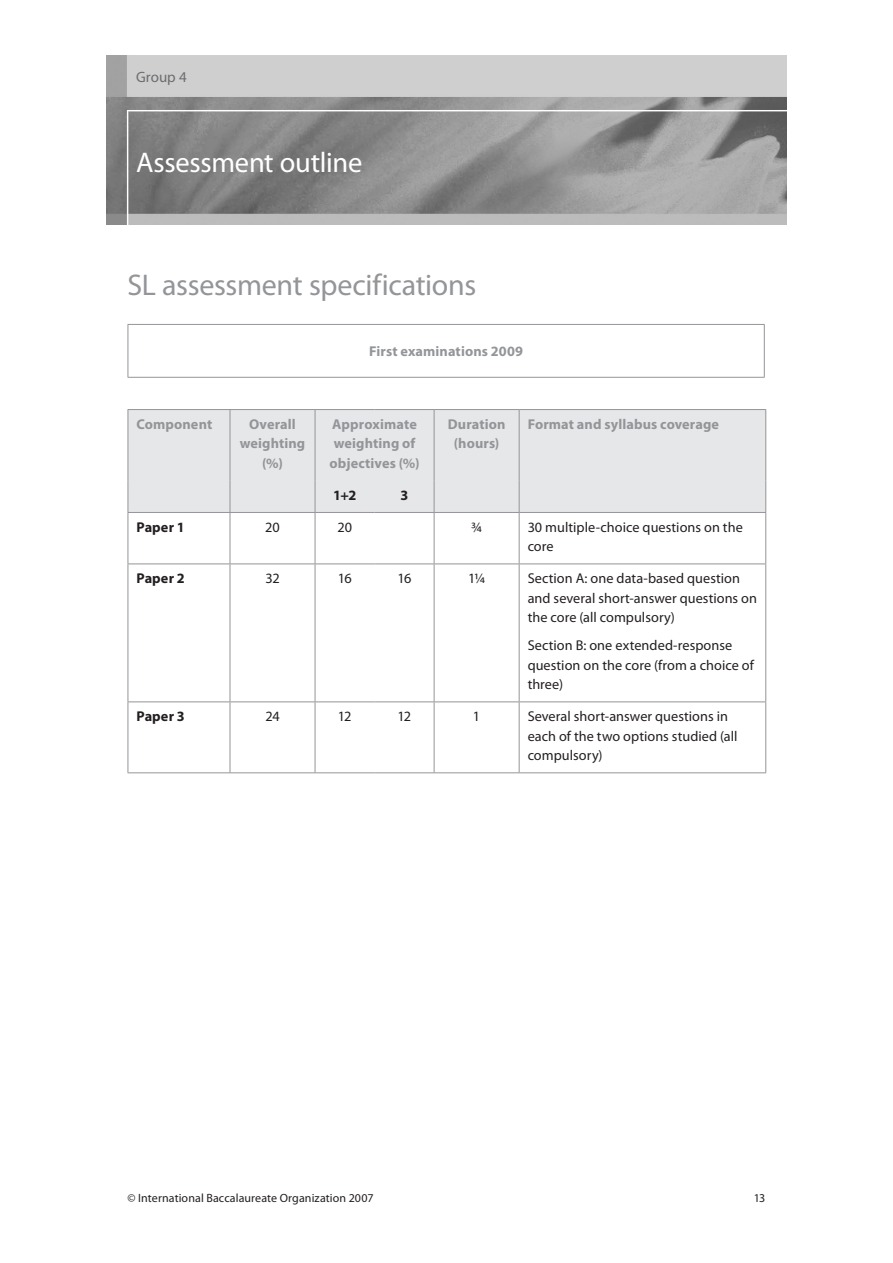
<style>
.page{position:relative;width:893px;height:1263px;background:#fff}
.page>*{position:absolute;margin:0;border:0;box-sizing:border-box;transform-origin:0 0}
.t1{font:30px "Myriad Pro";letter-spacing:-.01em;color:#939598}
.t2{font:28.5px "Myriad Pro";letter-spacing:-.01em;color:#fff}
.t3{font:15px "Myriad Pro";letter-spacing:.005em;color:#6c6d70}
.t4{font:14.25px/19.5px "Myriad Pro";letter-spacing:.005em;color:#231f20}
.t5{font:700 14.25px/19.5px "Myriad Pro";letter-spacing:.01em;color:#939598;text-align:center}
.t6{font:700 14.25px "Myriad Pro";letter-spacing:.01em;color:#231f20}
.t7{font:12px "Myriad Pro";letter-spacing:.01em;color:#231f20}
</style>
<div class="page">
<img style="left:107px;top:56px;width:679px;height:169px">
<hr style="left:128px;top:324px;width:637px;height:1px;background:#939598">
<hr style="left:128px;top:325px;width:1px;height:52px;background:#939598">
<hr style="left:764px;top:325px;width:1px;height:52px;background:#939598">
<hr style="left:128px;top:377px;width:637px;height:1px;background:#939598">
<div style="left:129px;top:410px;width:636px;height:102px;background:#e6e7e9"></div>
<hr style="left:315px;top:480px;width:1px;height:32px;background:#939598">
<hr style="left:434px;top:480px;width:1px;height:32px;background:#939598">
<hr style="left:128px;top:512px;width:102px;height:1px;background:#939598">
<hr style="left:128px;top:513px;width:1px;height:50px;background:#939598">
<hr style="left:230px;top:512px;width:85px;height:1px;background:#939598">
<hr style="left:230px;top:513px;width:1px;height:50px;background:#939598">
<hr style="left:315px;top:512px;width:60px;height:1px;background:#939598">
<hr style="left:315px;top:513px;width:1px;height:50px;background:#939598">
<hr style="left:375px;top:512px;width:59px;height:1px;background:#939598">
<hr style="left:434px;top:512px;width:85px;height:1px;background:#939598">
<hr style="left:434px;top:513px;width:1px;height:50px;background:#939598">
<hr style="left:519px;top:512px;width:247px;height:1px;background:#939598">
<hr style="left:519px;top:513px;width:1px;height:50px;background:#939598">
<hr style="left:765px;top:513px;width:1px;height:50px;background:#939598">
<hr style="left:128px;top:563px;width:102px;height:1px;background:#939598">
<hr style="left:128px;top:564px;width:1px;height:137px;background:#939598">
<hr style="left:230px;top:563px;width:85px;height:1px;background:#939598">
<hr style="left:230px;top:564px;width:1px;height:137px;background:#939598">
<hr style="left:315px;top:563px;width:60px;height:1px;background:#939598">
<hr style="left:315px;top:564px;width:1px;height:137px;background:#939598">
<hr style="left:375px;top:563px;width:59px;height:1px;background:#939598">
<hr style="left:434px;top:563px;width:85px;height:1px;background:#939598">
<hr style="left:434px;top:564px;width:1px;height:137px;background:#939598">
<hr style="left:519px;top:563px;width:247px;height:1px;background:#939598">
<hr style="left:519px;top:564px;width:1px;height:137px;background:#939598">
<hr style="left:765px;top:564px;width:1px;height:137px;background:#939598">
<hr style="left:128px;top:701px;width:102px;height:1px;background:#939598">
<hr style="left:128px;top:702px;width:1px;height:70px;background:#939598">
<hr style="left:230px;top:701px;width:85px;height:1px;background:#939598">
<hr style="left:230px;top:702px;width:1px;height:70px;background:#939598">
<hr style="left:315px;top:701px;width:60px;height:1px;background:#939598">
<hr style="left:315px;top:702px;width:1px;height:70px;background:#939598">
<hr style="left:375px;top:701px;width:59px;height:1px;background:#939598">
<hr style="left:434px;top:701px;width:85px;height:1px;background:#939598">
<hr style="left:434px;top:702px;width:1px;height:70px;background:#939598">
<hr style="left:519px;top:701px;width:247px;height:1px;background:#939598">
<hr style="left:519px;top:702px;width:1px;height:70px;background:#939598">
<hr style="left:765px;top:702px;width:1px;height:70px;background:#939598">
<hr style="left:128px;top:772px;width:102px;height:1px;background:#939598">
<hr style="left:230px;top:772px;width:85px;height:1px;background:#939598">
<hr style="left:315px;top:772px;width:60px;height:1px;background:#939598">
<hr style="left:375px;top:772px;width:59px;height:1px;background:#939598">
<hr style="left:434px;top:772px;width:85px;height:1px;background:#939598">
<hr style="left:519px;top:772px;width:247px;height:1px;background:#939598">
<hr style="left:128px;top:409px;width:102px;height:1px;background:#939598">
<hr style="left:128px;top:410px;width:1px;height:70px;background:#939598">
<hr style="left:230px;top:409px;width:85px;height:1px;background:#939598">
<hr style="left:230px;top:410px;width:1px;height:70px;background:#939598">
<hr style="left:315px;top:409px;width:60px;height:1px;background:#939598">
<hr style="left:315px;top:410px;width:1px;height:70px;background:#939598">
<hr style="left:375px;top:409px;width:59px;height:1px;background:#939598">
<hr style="left:434px;top:409px;width:85px;height:1px;background:#939598">
<hr style="left:434px;top:410px;width:1px;height:70px;background:#939598">
<hr style="left:519px;top:409px;width:247px;height:1px;background:#939598">
<hr style="left:519px;top:410px;width:1px;height:70px;background:#939598">
<hr style="left:765px;top:410px;width:1px;height:70px;background:#939598">
<hr style="left:128px;top:480px;width:1px;height:32px;background:#939598">
<hr style="left:230px;top:480px;width:1px;height:32px;background:#939598">
<hr style="left:519px;top:480px;width:1px;height:32px;background:#939598">
<hr style="left:765px;top:480px;width:1px;height:32px;background:#939598">
<p class="t3" style="left:136px;top:67px;width:52px">Group 4</p>
<h2 class="t2" style="left:136px;top:145px;width:228px">Assessment outline</h2>
<h1 class="t1" style="left:128px;top:266px;width:350px">SL assessment specifications</h1>
<p class="t5" style="left:369px;top:341px;width:155px">First examinations 2009</p>
<p class="t5" style="left:136px;top:414px;width:77px">Component</p>
<p class="t5" style="left:240px;top:414px;width:67px">Overall weighting (%)</p>
<p class="t5" style="left:330px;top:414px;width:91px;text-align:left">Approximate weighting of objectives (%)</p>
<p class="t5" style="left:448px;top:414px;width:59px">Duration (hours)</p>
<p class="t5" style="left:528px;top:414px;width:193px">Format and syllabus coverage</p>
<p class="t6" style="left:333px;top:486px;width:24px">1+2</p>
<p class="t6" style="left:400px;top:486px;width:9px">3</p>
<p class="t6" style="left:136px;top:517px;width:50px">Paper 1</p>
<p class="t4" style="left:265px;top:517px;width:16px">20</p>
<p class="t4" style="left:338px;top:517px;width:16px">20</p>
<p class="t4" style="left:471px;top:517px;width:12px">¾</p>
<p class="t4" style="left:528px;top:517px;width:217px">30 multiple-choice questions on the core</p>
<p class="t6" style="left:136px;top:569px;width:50px">Paper 2</p>
<p class="t4" style="left:265px;top:568px;width:16px">32</p>
<p class="t4" style="left:338px;top:568px;width:15px">16</p>
<p class="t4" style="left:397px;top:568px;width:15px">16</p>
<p class="t4" style="left:468px;top:568px;width:19px">1¼</p>
<p class="t4" style="left:528px;top:568px;width:231px">Section A: one data-based question and several short-answer questions on the core (all compulsory)</p>
<p class="t4" style="left:528px;top:635px;width:228px">Section B: one extended-response question on the core (from a choice of three)</p>
<p class="t6" style="left:136px;top:707px;width:50px">Paper 3</p>
<p class="t4" style="left:265px;top:706px;width:16px">24</p>
<p class="t4" style="left:338px;top:706px;width:15px">12</p>
<p class="t4" style="left:397px;top:706px;width:15px">12</p>
<p class="t4" style="left:473px;top:706px;width:9px">1</p>
<p class="t4" style="left:528px;top:706px;width:211px">Several short-answer questions in each of the two options studied (all compulsory)</p>
<p class="t7" style="left:128px;top:1190px;width:247px">© International Baccalaureate Organization 2007</p>
<p class="t7" style="left:754px;top:1190px;width:13px">13</p>
</div>
